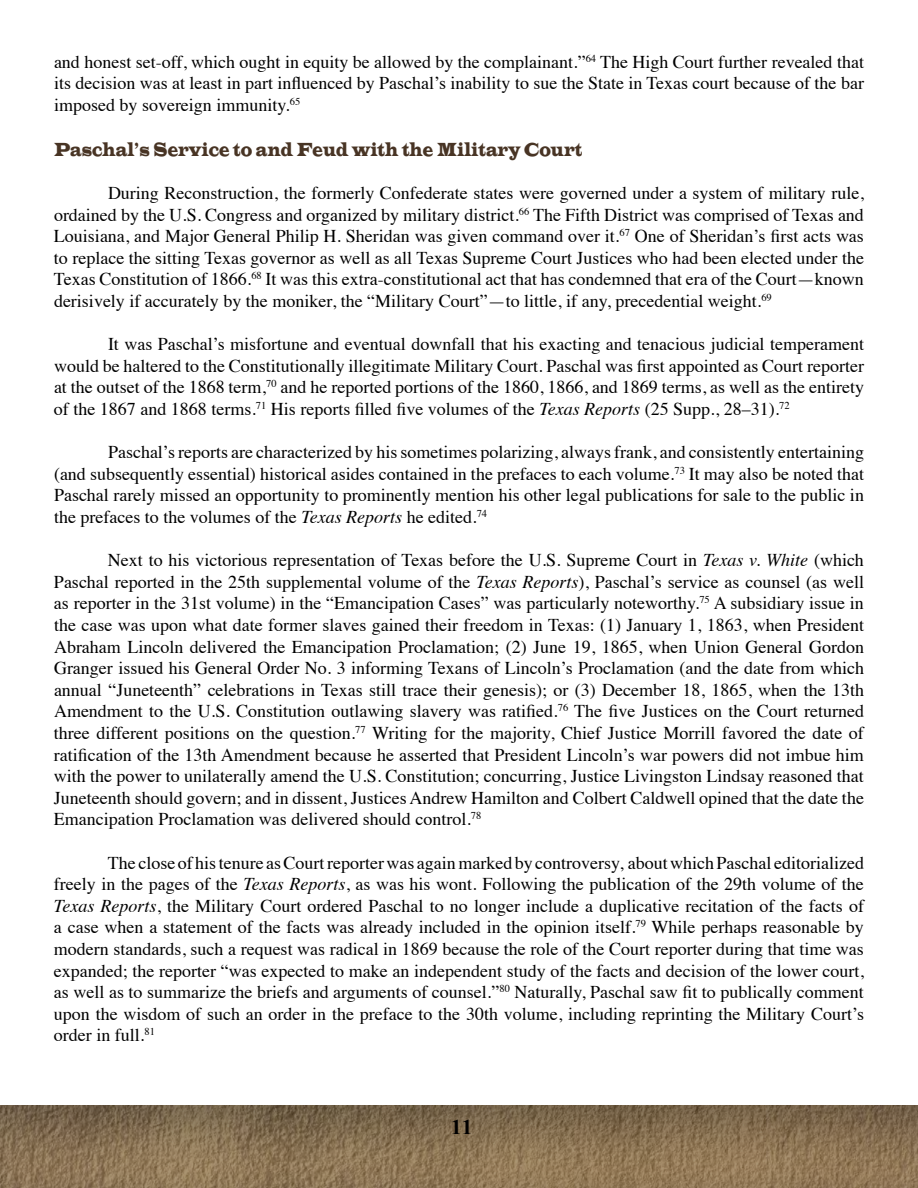
<style>
.page{position:relative;width:918px;height:1188px;background:#fff}
.page>*{position:absolute;margin:0;border:0;box-sizing:border-box;transform-origin:0 0}
.t1{font:700 21px "Times New Roman";color:#000}
.t2{font:19.5px "Latin Wide";letter-spacing:.01em;color:#483424;scale:.6 1}
.t3{font:18px/21.6px "Times";color:#000;text-align:justify}
.s1{font-style:italic}
</style>
<div class="page">
<div style="left:0;top:1095px;width:918px;height:93px;background:#000;opacity:.5"></div>
<p class="t3" style="left:54px;top:49px;width:812px">and honest set-off, which ought in equity be allowed by the complainant.”<sup>64</sup> The High Court further revealed that its decision was at least in part influenced by Paschal’s inability to sue the State in Texas court because of the bar imposed by sovereign immunity.<sup>65</sup></p>
<p class="t2" style="left:54px;top:137px;width:882px">Paschal’s Service to and Feud with the Military Court</p>
<p class="t3" style="left:54px;top:181px;width:812px;text-indent:54px">During Reconstruction, the formerly Confederate states were governed under a system of military rule, ordained by the U.S. Congress and organized by military district.<sup>66</sup> The Fifth District was comprised of Texas and Louisiana, and Major General Philip H. Sheridan was given command over it.<sup>67</sup> One of Sheridan’s first acts was to replace the sitting Texas governor as well as all Texas Supreme Court Justices who had been elected under the Texas Constitution of 1866.<sup>68</sup> It was this extra-constitutional act that has condemned that era of the Court—known derisively if accurately by the moniker, the “Military Court”—to little, if any, precedential weight.<sup>69</sup></p>
<p class="t3" style="left:54px;top:332px;width:812px;text-indent:54px">It was Paschal’s misfortune and eventual downfall that his exacting and tenacious judicial temperament would be haltered to the Constitutionally illegitimate Military Court. Paschal was first appointed as Court reporter at the outset of the 1868 term,<sup>70</sup> and he reported portions of the 1860, 1866, and 1869 terms, as well as the entirety of the 1867 and 1868 terms.<sup>71</sup> His reports filled five volumes of the <span class="s1">Texas Reports</span> (25 Supp., 28–31).<sup>72</sup></p>
<p class="t3" style="left:54px;top:440px;width:812px;text-indent:54px">Paschal’s reports are characterized by his sometimes polarizing, always frank, and consistently entertaining (and subsequently essential) historical asides contained in the prefaces to each volume.<sup>73</sup> It may also be noted that Paschal rarely missed an opportunity to prominently mention his other legal publications for sale to the public in the prefaces to the volumes of the <span class="s1">Texas Reports</span> he edited.<sup>74</sup></p>
<p class="t3" style="left:54px;top:548px;width:812px;text-indent:54px">Next to his victorious representation of Texas before the U.S. Supreme Court in <span class="s1">Texas v. White</span> (which Paschal reported in the 25th supplemental volume of the <span class="s1">Texas Reports</span>), Paschal’s service as counsel (as well as reporter in the 31st volume) in the “Emancipation Cases” was particularly noteworthy.<sup>75</sup> A subsidiary issue in the case was upon what date former slaves gained their freedom in Texas: (1) January 1, 1863, when President Abraham Lincoln delivered the Emancipation Proclamation; (2) June 19, 1865, when Union General Gordon Granger issued his General Order No. 3 informing Texans of Lincoln’s Proclamation (and the date from which annual “Juneteenth” celebrations in Texas still trace their genesis); or (3) December 18, 1865, when the 13th Amendment to the U.S. Constitution outlawing slavery was ratified.<sup>76</sup> The five Justices on the Court returned three different positions on the question.<sup>77</sup> Writing for the majority, Chief Justice Morrill favored the date of ratification of the 13th Amendment because he asserted that President Lincoln’s war powers did not imbue him with the power to unilaterally amend the U.S. Constitution; concurring, Justice Livingston Lindsay reasoned that Juneteenth should govern; and in dissent, Justices Andrew Hamilton and Colbert Caldwell opined that the date the Emancipation Proclamation was delivered should control.<sup>78</sup></p>
<p class="t3" style="left:54px;top:850px;width:812px;text-indent:54px">The close of his tenure as Court reporter was again marked by controversy, about which Paschal editorialized freely in the pages of the <span class="s1">Texas Reports</span>, as was his wont. Following the publication of the 29th volume of the <span class="s1">Texas Reports</span>, the Military Court ordered Paschal to no longer include a duplicative recitation of the facts of a case when a statement of the facts was already included in the opinion itself.<sup>79</sup> While perhaps reasonable by modern standards, such a request was radical in 1869 because the role of the Court reporter during that time was expanded; the reporter “was expected to make an independent study of the facts and decision of the lower court, as well as to summarize the briefs and arguments of counsel.”<sup>80</sup> Naturally, Paschal saw fit to publically comment upon the wisdom of such an order in the preface to the 30th volume, including reprinting the Military Court’s order in full.<sup>81</sup></p>
<p class="t1" style="left:451px;top:1112px;width:22px">11</p>
</div>
